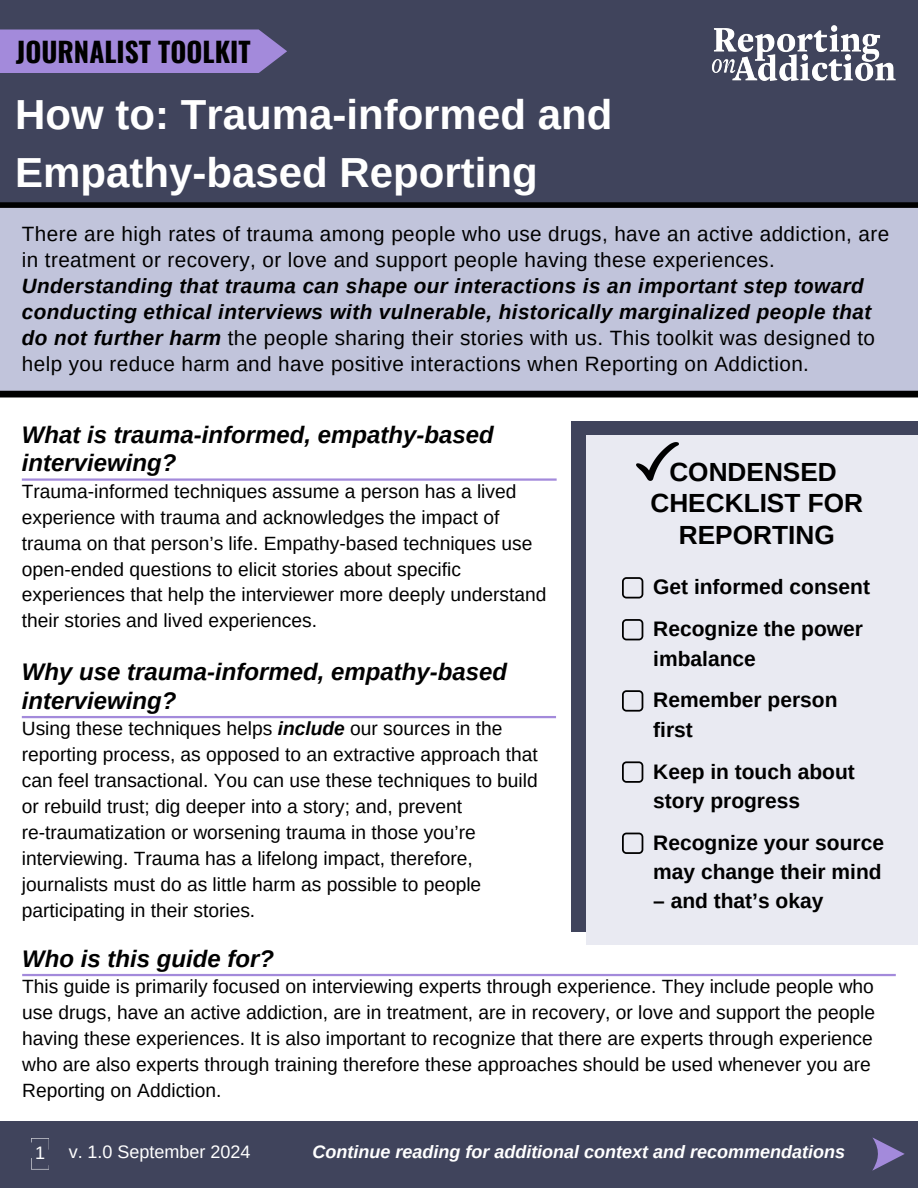
<style>
.page{position:relative;width:918px;height:1188px;background:#fff}
.page>*{position:absolute;margin:0;border:0;box-sizing:border-box;transform-origin:0 0}
.t1{font:700 42px/58.5px "Arimo";color:#fff}
.t2{font:700 27.45px "Oswald";color:#000}
.t3{font:700 26.25px/31.5px "Arimo";color:#000;text-align:center}
.t4{font:italic 700 24px/28.2px "Arimo";color:#000}
.t5{font:700 21px/29.2px "Arimo";color:#000}
.t6{font:20.7px/25.8px "Arimo";letter-spacing:.02em;color:#000}
.t7{font:19.2px/25.8px "Arimo";color:#000}
.t8{font:italic 700 18px "Arimo";color:#fff}
.t9{font:italic 18px "Arimo";color:#fff}
.t10{font:18px "Arimo";color:#fff}
.s1{font-weight:700;font-style:italic}
</style>
<div class="page">
<div style="left:0;top:205px;width:918px;height:192px;background:#c1c4db"></div>
<hr style="left:22px;top:478px;width:535px;height:3px;background:#a38adb">
<hr style="left:22px;top:716px;width:534px;height:2px;background:#a38adb">
<hr style="left:22px;top:974px;width:874px;height:2px;background:#a38adb">
<div style="left:0;top:0;width:918px;height:205px;background:#40445c"></div>
<img style="left:712px;top:25px;width:183px;height:56px">
<svg style="left:0;top:29px;width:287px;height:44px;background:#9d85d3"></svg>
<div style="left:0;top:391px;width:918px;height:6px;background:#000"></div>
<div style="left:0;top:202px;width:918px;height:6px;background:#000"></div>
<div style="left:0;top:1121px;width:918px;height:67px;background:#40445c"></div>
<svg style="left:872px;top:1137px;width:33px;height:34px"></svg>
<svg style="left:31px;top:1138px;width:18px;height:32px"></svg>
<div style="left:571px;top:421px;width:347px;height:511px;background:#40445c"></div>
<div style="left:586px;top:435px;width:332px;height:510px;background:#e9eaf2"></div>
<img style="left:637px;top:443px;width:41px;height:38px">
<svg style="left:622px;top:577px;width:21px;height:22px"></svg>
<svg style="left:622px;top:619px;width:21px;height:21px"></svg>
<svg style="left:622px;top:690px;width:21px;height:22px"></svg>
<svg style="left:622px;top:761px;width:21px;height:22px"></svg>
<svg style="left:622px;top:833px;width:21px;height:21px"></svg>
<p class="t2" style="left:16px;top:30px;width:236px">JOURNALIST TOOLKIT</p>
<p class="t1" style="left:15px;top:85px;width:599px">How to: Trauma-informed and<br>Empathy-based Reporting</p>
<p class="t6" style="left:22px;top:221px;width:869px">There are high rates of trauma among people who use drugs, have an active addiction, are in treatment or recovery, or love and support people having these experiences.<br><span class="s1">Understanding that trauma can shape our interactions is an important step toward conducting ethical interviews with vulnerable, historically marginalized people that do not further harm</span> the people sharing their stories with us. This toolkit was designed to help you reduce harm and have positive interactions when Reporting on Addiction.</p>
<p class="t4" style="left:22px;top:421px;width:473px">What is trauma-informed, empathy-based interviewing?</p>
<h2 class="t7" style="left:22px;top:478px;width:526px">Trauma-informed techniques assume a person has a lived experience with trauma and acknowledges the impact of trauma on that person’s life. Empathy-based techniques use open-ended questions to elicit stories about specific experiences that help the interviewer more deeply understand their stories and lived experiences.</h2>
<h1 class="t4" style="left:22px;top:658px;width:487px">Why use trauma-informed, empathy-based interviewing?</h1>
<h4 class="t7" style="left:22px;top:716px;width:518px">Using these techniques helps <span class="s1">include</span> our sources in the reporting process, as opposed to an extractive approach that can feel transactional. You can use these techniques to build or rebuild trust; dig deeper into a story; and, prevent</h4>
<p class="t7" style="left:22px;top:819px;width:461px">re-traumatization or worsening trauma in those you’re interviewing. Trauma has a lifelong impact, therefore, journalists must do as little harm as possible to people participating in their stories.</p>
<p class="t4" style="left:22px;top:944px;width:253px">Who is this guide for?</p>
<p class="t7" style="left:22px;top:974px;width:854px">This guide is primarily focused on interviewing experts through experience. They include people who use drugs, have an active addiction, are in treatment, are in recovery, or love and support the people having these experiences. It is also important to recognize that there are experts through experience who are also experts through training therefore these approaches should be used whenever you are Reporting on Addiction.</p>
<p class="t3" style="left:650px;top:456px;width:214px">CONDENSED<br>CHECKLIST FOR<br>REPORTING</p>
<p class="t5" style="left:653px;top:572px;width:218px">Get informed consent</p>
<h3 class="t5" style="left:653px;top:614px;width:211px">Recognize the power imbalance</h3>
<p class="t5" style="left:653px;top:686px;width:186px">Remember person first</p>
<h3 class="t5" style="left:653px;top:757px;width:203px">Keep in touch about story progress</h3>
<p class="t5" style="left:653px;top:828px;width:232px">Recognize your source may change their mind</p>
<p class="t5" style="left:653px;top:886px;width:172px">– and that’s okay</p>
<p class="t10" style="left:69px;top:1142px;width:183px">v. 1.0 September 2024</p>
<p class="t8" style="left:313px;top:1142px;width:534px">Continue reading for additional context and recommendations</p>
<h3 class="t10" style="left:26px;top:1143px;width:21px">11</h3>
<p class="t9" style="left:483px;top:1145px;width:420px">View our other resources at reportingonaddiction.org</p>
</div>
